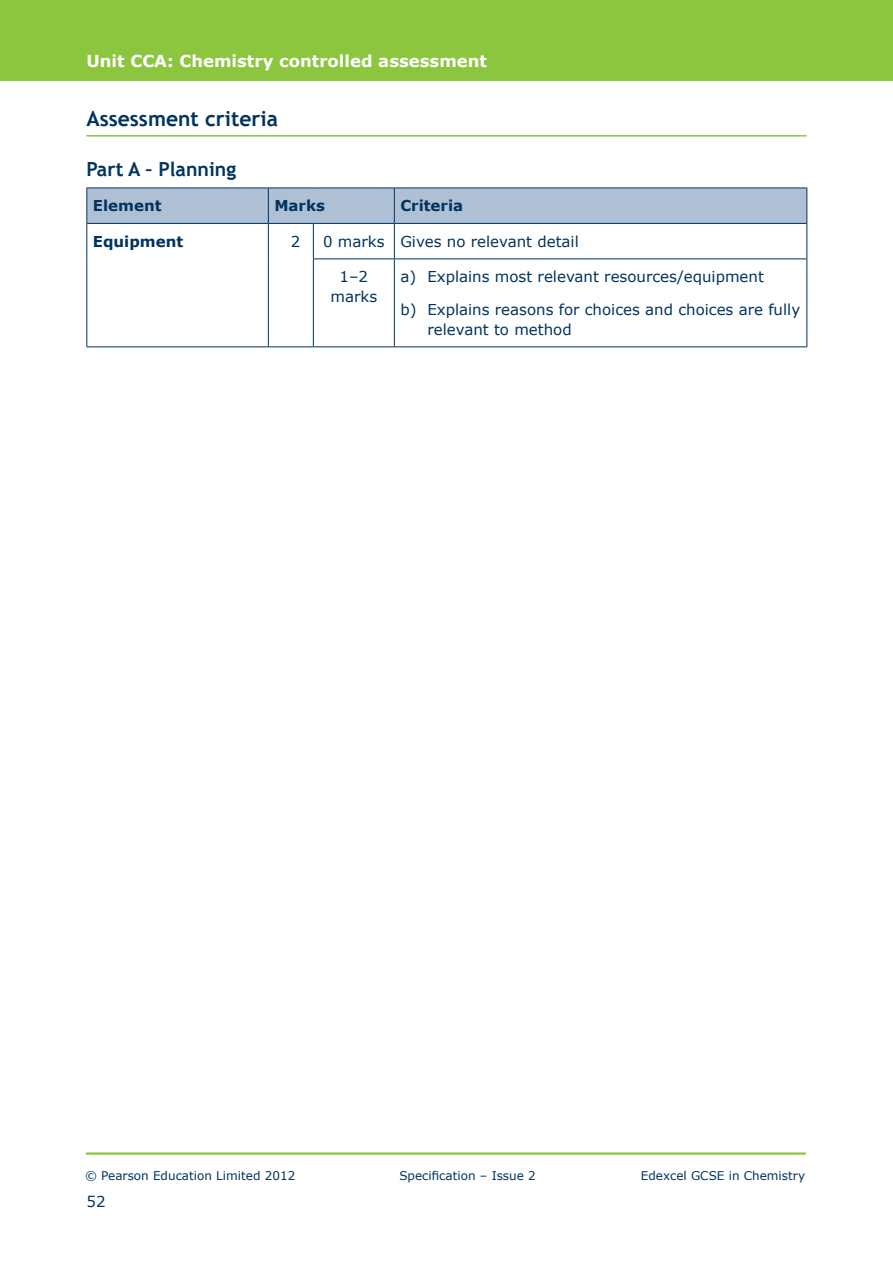
<style>
.page{position:relative;width:893px;height:1263px;background:#fff}
.page>*{position:absolute;margin:0;border:0;box-sizing:border-box;transform-origin:0 0}
.t1{font:700 21px "Trebuchet MS";color:#00345e}
.t2{font:700 19.5px "Trebuchet MS";color:#00345e}
.t3{font:700 16.5px "Verdana";color:#fff}
.t4{font:15px/19.5px "Verdana";color:#00345e;text-align:center}
.t5{font:700 15px "Verdana";color:#00345e}
.t6{font:12px "Verdana";color:#00345e}
</style>
<div class="page">
<div style="left:0;top:0;width:893px;height:81px;background:#8bc63e"></div>
<hr style="left:86px;top:1152px;width:720px;height:3px;background:#8bc63e">
<hr style="left:86px;top:135px;width:720px;height:2px;background:#8bc63e">
<div style="left:87px;top:189px;width:719px;height:34px;background:#afc0d5"></div>
<hr style="left:86px;top:188px;width:182px;height:1px;background:#00345e">
<hr style="left:86px;top:188px;width:1px;height:35px;background:#00345e">
<hr style="left:268px;top:188px;width:45px;height:1px;background:#00345e">
<hr style="left:268px;top:188px;width:1px;height:35px;background:#00345e">
<hr style="left:313px;top:188px;width:81px;height:1px;background:#00345e">
<hr style="left:394px;top:188px;width:413px;height:1px;background:#00345e">
<hr style="left:394px;top:188px;width:1px;height:35px;background:#00345e">
<hr style="left:806px;top:188px;width:1px;height:35px;background:#00345e">
<hr style="left:86px;top:223px;width:182px;height:1px;background:#00345e">
<hr style="left:86px;top:224px;width:1px;height:35px;background:#00345e">
<hr style="left:268px;top:223px;width:45px;height:1px;background:#00345e">
<hr style="left:268px;top:224px;width:1px;height:35px;background:#00345e">
<hr style="left:86px;top:259px;width:1px;height:87px;background:#00345e">
<hr style="left:268px;top:259px;width:1px;height:87px;background:#00345e">
<hr style="left:86px;top:346px;width:182px;height:1px;background:#00345e">
<hr style="left:268px;top:346px;width:45px;height:1px;background:#00345e">
<hr style="left:313px;top:223px;width:81px;height:1px;background:#00345e">
<hr style="left:313px;top:224px;width:1px;height:34px;background:#00345e">
<hr style="left:394px;top:223px;width:413px;height:1px;background:#00345e">
<hr style="left:394px;top:224px;width:1px;height:34px;background:#00345e">
<hr style="left:806px;top:224px;width:1px;height:34px;background:#00345e">
<hr style="left:313px;top:258px;width:81px;height:1px;background:#00345e">
<hr style="left:313px;top:259px;width:1px;height:87px;background:#00345e">
<hr style="left:394px;top:258px;width:413px;height:1px;background:#00345e">
<hr style="left:394px;top:259px;width:1px;height:87px;background:#00345e">
<hr style="left:806px;top:259px;width:1px;height:87px;background:#00345e">
<hr style="left:313px;top:346px;width:81px;height:1px;background:#00345e">
<hr style="left:394px;top:346px;width:413px;height:1px;background:#00345e">
<p class="t3" style="left:86px;top:50px;width:402px">Unit CCA: Chemistry controlled assessment</p>
<h1 class="t1" style="left:86px;top:105px;width:193px">Assessment criteria</h1>
<h2 class="t2" style="left:86px;top:156px;width:151px">Part A – Planning</h2>
<p class="t5" style="left:93px;top:196px;width:70px">Element</p>
<p class="t5" style="left:274px;top:196px;width:52px">Marks</p>
<p class="t5" style="left:400px;top:196px;width:64px">Criteria</p>
<p class="t5" style="left:93px;top:232px;width:92px">Equipment</p>
<p class="t4" style="left:291px;top:231px;width:11px">2</p>
<p class="t4" style="left:323px;top:231px;width:257px">0 marks Gives no relevant detail</p>
<p class="t4" style="left:330px;top:267px;width:48px">1–2 marks</p>
<p class="t4" style="left:400px;top:267px;width:365px">a) Explains most relevant resources/equipment</p>
<p class="t4" style="left:427px;top:300px;width:374px;text-align:left;text-indent:-27px">b) Explains reasons for choices and choices are fully relevant to method</p>
<p class="t6" style="left:85px;top:1167px;width:212px">© Pearson Education Limited 2012</p>
<p class="t6" style="left:399px;top:1167px;width:138px">Specification – Issue 2</p>
<p class="t6" style="left:641px;top:1167px;width:166px">Edexcel GCSE in Chemistry</p>
<p class="t4" style="left:86px;top:1191px;width:21px">52</p>
</div>
